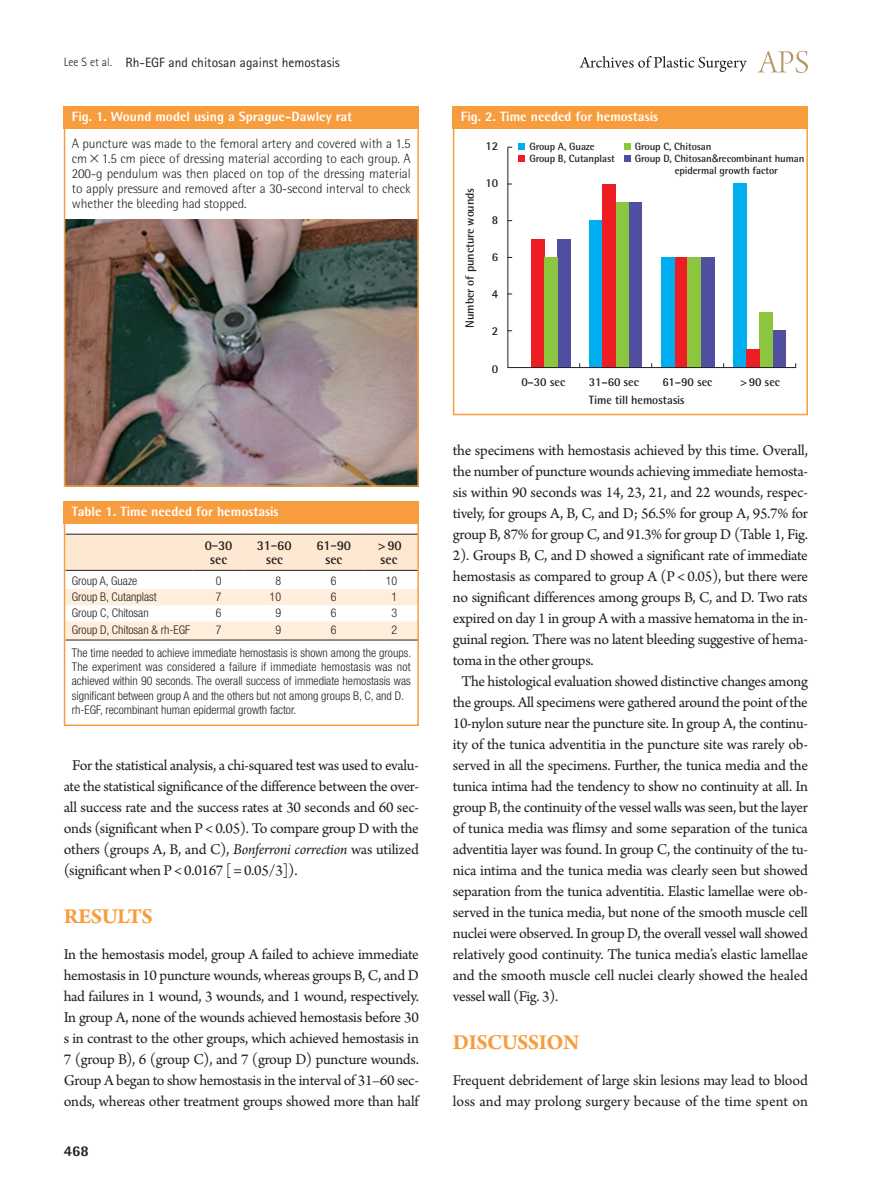
<style>
.page{position:relative;width:893px;height:1191px;background:#fff}
.page>*{position:absolute;margin:0;border:0;box-sizing:border-box;transform-origin:0 0}
.대제목{font:700 22.5px "Arno Pro";letter-spacing:-.02em;color:#f89d3d}
.본문{font:15.75px/21px "Arno Pro";letter-spacing:-.015em;color:#231f20;text-align:justify}
.t1{font:800 15px "Rotis Semi Sans Std";color:#231f20}
.그림설명{font:300 13.5px/15px "Rotis Semi Sans Std";letter-spacing:-.01em;color:#231f20;text-align:justify}
.표그림제목{font:800 13.5px "Rotis Semi Sans Std";color:#fff}
.하시라_제목{font:13.5px "Rotis Sans Serif Std";color:#231f20}
.표열제목{font:700 13.5px "Rotis Semi Sans Std";letter-spacing:-.01em;color:#231f20}
.표주석{font:300 condensed 12px/14.4px "Helvetica Neue LT Std";color:#231f20;text-align:justify}
.표본문{font:300 condensed 12px "Helvetica Neue LT Std";color:#231f20}
.그림지문{font:700 12px "Rotis Semi Sans Std";letter-spacing:-.01em;color:#231f20}
.그림지문-2{font:700 10.5px/11.7px "Rotis Semi Sans Std";letter-spacing:-.01em;color:#231f20}
.s1{font-weight:300;font-size:12px}
.s2{font-family:"Dotum";font-weight:400}
.s3{font-size:12px}
.s4{font-style:italic}
.s5{font-family:"Microsoft Sans Serif";font-weight:400}
</style>
<div class="page">
<svg style="left:757px;top:51px;width:51px;height:22px"></svg>
<svg style="left:579px;top:56px;width:168px;height:16px"></svg>
<img style="left:67px;top:220px;width:349px;height:264px">
<div style="left:64px;top:106px;width:355px;height:23px;background:#f89d3d"></div>
<div style="left:64px;top:106px;width:355px;height:381px;border:2px solid #f89d3d"></div>
<svg style="left:67px;top:535px;width:349px;height:105px"></svg>
<hr style="left:65px;top:534px;width:128px;height:1px;background:#231f20">
<hr style="left:193px;top:534px;width:51px;height:1px;background:#231f20">
<hr style="left:244px;top:534px;width:60px;height:1px;background:#231f20">
<hr style="left:304px;top:534px;width:60px;height:1px;background:#231f20">
<hr style="left:364px;top:534px;width:54px;height:1px;background:#231f20">
<hr style="left:65px;top:570px;width:128px;height:1px;background:#231f20">
<hr style="left:193px;top:570px;width:51px;height:1px;background:#231f20">
<hr style="left:244px;top:570px;width:60px;height:1px;background:#231f20">
<hr style="left:304px;top:570px;width:60px;height:1px;background:#231f20">
<hr style="left:364px;top:570px;width:54px;height:1px;background:#231f20">
<hr style="left:65px;top:640px;width:128px;height:1px;background:#231f20">
<hr style="left:193px;top:640px;width:51px;height:1px;background:#231f20">
<hr style="left:244px;top:640px;width:60px;height:1px;background:#231f20">
<hr style="left:304px;top:640px;width:60px;height:1px;background:#231f20">
<hr style="left:364px;top:640px;width:54px;height:1px;background:#231f20">
<div style="left:64px;top:502px;width:355px;height:22px;background:#f89d3d"></div>
<div style="left:64px;top:502px;width:355px;height:224px;border:2px solid #f89d3d"></div>
<div style="left:453px;top:106px;width:355px;height:309px;border:2px solid #f89d3d"></div>
<div style="left:453px;top:106px;width:355px;height:23px;background:#f89d3d"></div>
<svg style="left:507px;top:147px;width:290px;height:221px"></svg>
<div style="left:519px;top:143px;width:6px;height:7px;background:#00aeef"></div>
<svg style="left:519px;top:155px;width:6px;height:6px"></svg>
<div style="left:624px;top:143px;width:7px;height:7px;background:#8bc63e"></div>
<div style="left:624px;top:155px;width:7px;height:6px;background:#504fa1"></div>
<p class="하시라_제목" style="left:64px;top:54px;width:278px"><span class="s1">Lee S et al.</span> Rh-EGF and chitosan against hemostasis</p>
<p class="표그림제목" style="left:72px;top:108px;width:282px">Fig. 1. Wound model using a Sprague-Dawley rat</p>
<p class="그림설명" style="left:72px;top:136px;width:340px">A puncture was made to the femoral artery and covered with a 1.5 cm<span class="s2">×</span>1.5 cm piece of dressing material according to each group. A 200-g pendulum was then placed on top of the dressing material to apply pressure and removed after a 30-second interval to check whether the bleeding had stopped.</p>
<p class="표그림제목" style="left:72px;top:503px;width:208px">Table 1. Time needed for hemostasis</p>
<p class="표열제목" style="left:205px;top:537px;width:29px">0<span class="s3">–</span>30</p>
<p class="표열제목" style="left:210px;top:551px;width:19px">sec</p>
<p class="표열제목" style="left:257px;top:537px;width:36px">31<span class="s3">–</span>60</p>
<p class="표열제목" style="left:266px;top:551px;width:19px">sec</p>
<p class="표열제목" style="left:316px;top:537px;width:36px">61<span class="s3">–</span>90</p>
<p class="표열제목" style="left:325px;top:551px;width:19px">sec</p>
<p class="표열제목" style="left:378px;top:537px;width:26px">&gt;90</p>
<p class="표열제목" style="left:380px;top:551px;width:19px">sec</p>
<p class="표본문" style="left:72px;top:574px;width:67px">Group A, Guaze</p>
<p class="표본문" style="left:216px;top:574px;width:7px">0</p>
<p class="표본문" style="left:275px;top:574px;width:7px">8</p>
<p class="표본문" style="left:331px;top:574px;width:7px">6</p>
<p class="표본문" style="left:386px;top:574px;width:13px">10</p>
<p class="표본문" style="left:72px;top:590px;width:86px">Group B, Cutanplast</p>
<p class="표본문" style="left:216px;top:590px;width:7px">7</p>
<p class="표본문" style="left:270px;top:590px;width:13px">10</p>
<p class="표본문" style="left:331px;top:590px;width:7px">6</p>
<p class="표본문" style="left:391px;top:590px;width:7px">1</p>
<p class="표본문" style="left:72px;top:606px;width:78px">Group C, Chitosan</p>
<p class="표본문" style="left:216px;top:606px;width:7px">6</p>
<p class="표본문" style="left:275px;top:606px;width:7px">9</p>
<p class="표본문" style="left:331px;top:606px;width:7px">6</p>
<p class="표본문" style="left:391px;top:606px;width:7px">3</p>
<p class="표본문" style="left:72px;top:622px;width:120px">Group D, Chitosan &amp; rh-EGF</p>
<p class="표본문" style="left:216px;top:622px;width:7px">7</p>
<p class="표본문" style="left:275px;top:622px;width:7px">9</p>
<p class="표본문" style="left:331px;top:622px;width:7px">6</p>
<p class="표본문" style="left:391px;top:622px;width:7px">2</p>
<p class="표주석" style="left:72px;top:645px;width:341px">The time needed to achieve immediate hemostasis is shown among the groups.<br>The experiment was considered a failure if immediate hemostasis was not achieved within 90 seconds. The overall success of immediate hemostasis was significant between group A and the others but not among groups B, C, and D.</p>
<p class="표주석" style="left:72px;top:702px;width:226px">rh-EGF, recombinant human epidermal growth factor.</p>
<p class="본문" style="left:64px;top:756px;width:357px;text-indent:9px">For the statistical analysis, a chi-squared test was used to evalu&shy;ate the statistical significance of the difference between the over&shy;all success rate and the success rates at 30 seconds and 60 sec&shy;onds (significant when P &lt; 0.05). To compare group D with the others (groups A, B, and C), <span class="s4">Bonferroni correction</span> was utilized (significant when P &lt; 0.0167 [ = 0.05/3]).</p>
<p class="대제목" style="left:64px;top:903px;width:91px">RESULTS</p>
<p class="본문" style="left:64px;top:945px;width:357px">In the hemostasis model, group A failed to achieve immediate hemostasis in 10 puncture wounds, whereas groups B, C, and D had failures in 1 wound, 3 wounds, and 1 wound, respectively.<br>In group A, none of the wounds achieved hemostasis before 30 s in contrast to the other groups, which achieved hemostasis in 7 (group B), 6 (group C), and 7 (group D) puncture wounds.<br>Group A began to show hemostasis in the interval of 31–60 sec&shy;onds, whereas other treatment groups showed more than half</p>
<p class="t1" style="left:64px;top:1141px;width:27px">468</p>
<p class="표그림제목" style="left:461px;top:108px;width:199px">Fig. 2. Time needed for hemostasis</p>
<p class="그림지문" style="left:485px;top:138px;width:14px">12</p>
<p class="그림지문" style="left:486px;top:175px;width:14px">10</p>
<p class="그림지문" style="left:492px;top:212px;width:8px">8</p>
<p class="그림지문" style="left:492px;top:250px;width:8px">6</p>
<p class="그림지문" style="left:492px;top:287px;width:8px">4</p>
<p class="그림지문" style="left:492px;top:324px;width:8px">2</p>
<p class="그림지문" style="left:492px;top:361px;width:8px">0</p>
<p class="그림지문-2" style="left:529px;top:141px;width:67px">Group A, Guaze</p>
<p class="그림지문-2" style="left:529px;top:152px;width:87px">Group B, Cutanplast</p>
<p class="그림지문-2" style="left:635px;top:141px;width:78px">Group C, Chitosan</p>
<p class="그림지문-2" style="left:675px;top:152px;width:131px;text-indent:-40px">Group D, Chitosan<span class="s5">&amp;</span>recombinant human epidermal growth factor</p>
<p class="그림지문" style="left:462px;top:328px;width:141px;rotate:-90deg">Number of puncture wounds</p>
<p class="그림지문" style="left:521px;top:374px;width:45px">0–30 sec</p>
<p class="그림지문" style="left:589px;top:374px;width:51px">31–60 sec</p>
<p class="그림지문" style="left:662px;top:374px;width:51px">61–90 sec</p>
<p class="그림지문" style="left:740px;top:374px;width:41px">&gt;90 sec</p>
<p class="그림지문" style="left:589px;top:393px;width:97px">Time till hemostasis</p>
<p class="본문" style="left:453px;top:441px;width:357px">the specimens with hemostasis achieved by this time. Overall, the number of puncture wounds achieving immediate hemosta&shy;sis within 90 seconds was 14, 23, 21, and 22 wounds, respec&shy;tively, for groups A, B, C, and D; 56.5% for group A, 95.7% for group B, 87% for group C, and 91.3% for group D (Table 1, Fig.<br>2). Groups B, C, and D showed a significant rate of immediate hemostasis as compared to group A (P &lt; 0.05), but there were no significant differences among groups B, C, and D. Two rats expired on day 1 in group A with a massive hematoma in the in&shy;guinal region. There was no latent bleeding suggestive of hema&shy;toma in the other groups.</p>
<p class="본문" style="left:453px;top:672px;width:357px;text-indent:9px">The histological evaluation showed distinctive changes among the groups. All specimens were gathered around the point of the 10-nylon suture near the puncture site. In group A, the continu&shy;ity of the tunica adventitia in the puncture site was rarely ob&shy;served in all the specimens. Further, the tunica media and the tunica intima had the tendency to show no continuity at all. In group B, the continuity of the vessel walls was seen, but the layer of tunica media was flimsy and some separation of the tunica adventitia layer was found. In group C, the continuity of the tu&shy;nica intima and the tunica media was clearly seen but showed separation from the tunica adventitia. Elastic lamellae were ob&shy;served in the tunica media, but none of the smooth muscle cell nuclei were observed. In group D, the overall vessel wall showed relatively good continuity. The tunica media’s elastic lamellae and the smooth muscle cell nuclei clearly showed the healed vessel wall (Fig. 3).</p>
<p class="대제목" style="left:453px;top:1029px;width:128px">DISCUSSION</p>
<p class="본문" style="left:453px;top:1071px;width:357px">Frequent debridement of large skin lesions may lead to blood loss and may prolong surgery because of the time spent on</p>
</div>
